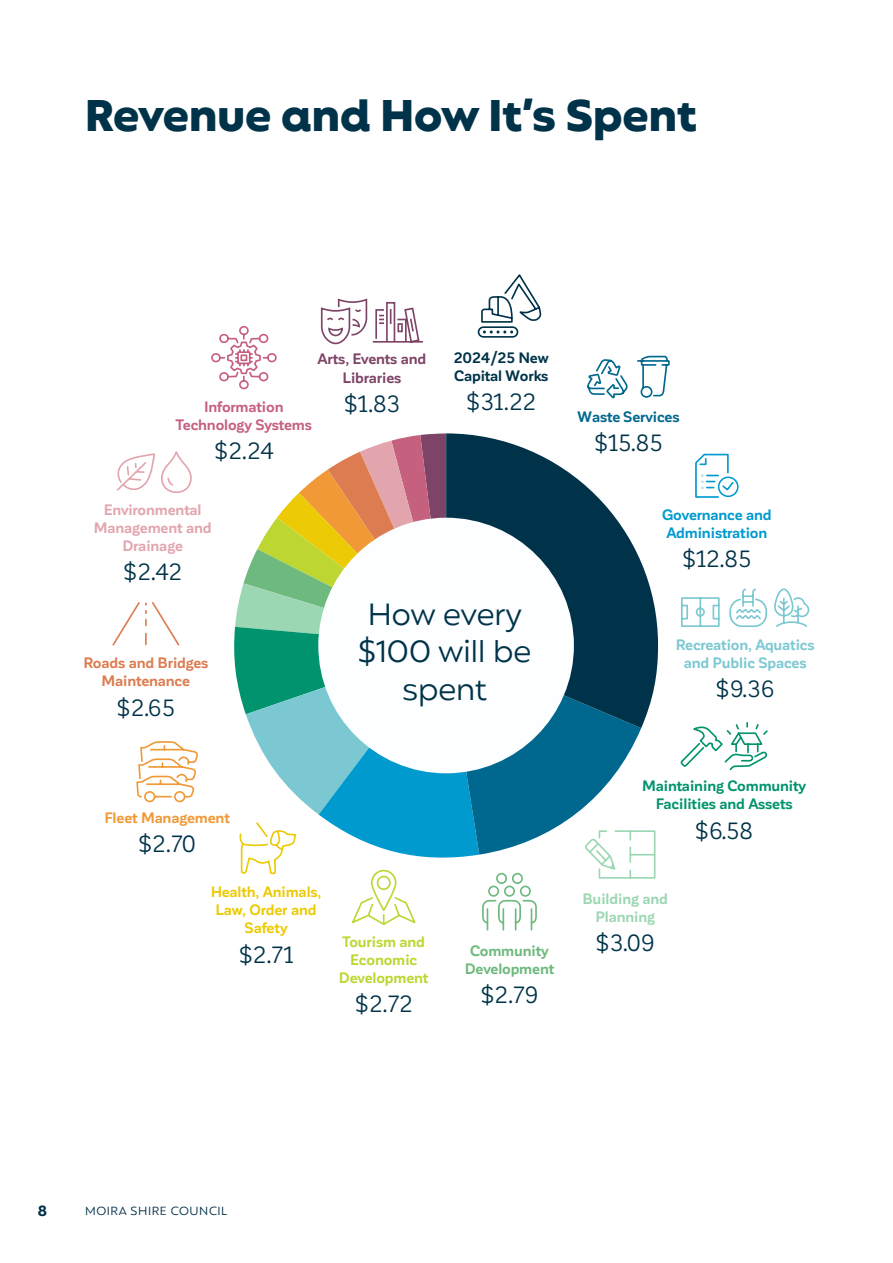
<style>
.page{position:relative;width:893px;height:1263px;background:#fff}
.page>*{position:absolute;margin:0;border:0;box-sizing:border-box;transform-origin:0 0}
.Heading_1{font:900 45px "Mangueira";letter-spacing:-.005em;color:#003349}
.Heading_1-2{font:31.2px/37.3px "Mangueira";color:#003349;text-align:center}
.t1{font:23.1px "Corporative Sans";letter-spacing:-.01em;color:#003349}
.t2{font:700 15px "Mangueira";color:#002e47}
.t3{font:700 14.85px/18.1px "Corporative Sans";letter-spacing:-.01em;color:#00936d;text-align:center}
.t4{font:700 14.85px "Corporative Sans";letter-spacing:-.01em;color:#7cc8d2}
.t5{font:700 14.85px/18.1px "Corporative Sans";letter-spacing:-.01em;color:#e2a5ad;text-align:center}
.t6{font:700 14.85px/18.1px "Corporative Sans";letter-spacing:-.01em;color:#ecca06;text-align:center}
.t7{font:700 14.85px/18.1px "Corporative Sans";letter-spacing:-.01em;color:#bdd631;text-align:center}
.t8{font:700 14.85px "Corporative Sans";letter-spacing:-.01em;color:#c6607f}
.t9{font:700 14.85px "Corporative Sans";letter-spacing:-.01em;color:#009acf}
.t10{font:700 14.85px/18.1px "Corporative Sans";letter-spacing:-.01em;color:#dc7c50;text-align:center}
.t11{font:700 14.85px/18.1px "Corporative Sans";letter-spacing:-.01em;color:#7e4467;text-align:center}
.t12{font:700 14.85px/18.1px "Corporative Sans";letter-spacing:-.01em;color:#003349}
.t13{font:700 14.85px "Corporative Sans";letter-spacing:-.01em;color:#6eb97d}
.t14{font:700 14.85px/18.1px "Corporative Sans";letter-spacing:-.01em;color:#9cd7b3;text-align:center}
.t15{font:700 14.85px "Corporative Sans";letter-spacing:-.01em;color:#f09936}
.t16{font:700 14.85px "Corporative Sans";letter-spacing:-.01em;color:#00688e}
.t17{font:12px "Mangueira";letter-spacing:.05em;color:#002e47}
</style>
<div class="page">
<svg style="left:477px;top:274px;width:64px;height:64px"></svg>
<svg style="left:587px;top:355px;width:83px;height:44px"></svg>
<svg style="left:695px;top:453px;width:44px;height:45px"></svg>
<svg style="left:681px;top:588px;width:129px;height:39px"></svg>
<svg style="left:680px;top:722px;width:88px;height:49px"></svg>
<svg style="left:112px;top:602px;width:68px;height:44px"></svg>
<svg style="left:117px;top:451px;width:75px;height:42px"></svg>
<svg style="left:234px;top:433px;width:422px;height:498px"></svg>
<svg style="left:320px;top:298px;width:103px;height:47px"></svg>
<svg style="left:211px;top:326px;width:66px;height:64px"></svg>
<svg style="left:136px;top:741px;width:62px;height:62px"></svg>
<p class="Heading_1" style="left:85px;top:86px;width:613px">Revenue and How It’s Spent</p>
<p class="t11" style="left:318px;top:350px;width:110px">Arts, Events and<br>Libraries</p>
<p class="t1" style="left:344px;top:391px;width:58px">$1.83</p>
<p class="t8" style="left:204px;top:398px;width:81px">Information</p>
<p class="t8" style="left:176px;top:417px;width:138px">Technology Systems</p>
<p class="t1" style="left:214px;top:439px;width:61px">$2.24</p>
<p class="t5" style="left:94px;top:501px;width:119px">Environmental<br>Management and<br>Drainage</p>
<p class="t1" style="left:123px;top:560px;width:61px">$2.42</p>
<p class="t12" style="left:454px;top:349px;width:96px">2024/25 New<br>Capital Works</p>
<p class="t1" style="left:466px;top:390px;width:72px">$31.22</p>
<p class="t10" style="left:83px;top:654px;width:126px">Roads and Bridges<br>Maintenance</p>
<p class="t1" style="left:117px;top:695px;width:60px">$2.65</p>
<p class="Heading_1-2" style="left:358px;top:598px;width:175px">How every $100 will be spent</p>
<p class="t16" style="left:577px;top:409px;width:103px">Waste Services</p>
<p class="t1" style="left:594px;top:431px;width:70px">$15.85</p>
<p class="t9" style="left:662px;top:507px;width:111px">Governance and</p>
<p class="t9" style="left:666px;top:525px;width:102px">Administration</p>
<p class="t1" style="left:682px;top:547px;width:71px">$12.85</p>
<p class="t4" style="left:676px;top:637px;width:140px">Recreation, Aquatics</p>
<p class="t4" style="left:684px;top:655px;width:124px">and Public Spaces</p>
<p class="t1" style="left:715px;top:677px;width:61px">$9.36</p>
<p class="t15" style="left:104px;top:810px;width:127px">Fleet Management</p>
<p class="t1" style="left:138px;top:832px;width:60px">$2.70</p>
<p class="t6" style="left:211px;top:883px;width:112px">Health, Animals,<br>Law, Order and<br>Safety</p>
<p class="t1" style="left:239px;top:942px;width:56px">$2.71</p>
<p class="t7" style="left:342px;top:932px;width:84px">Tourism and<br>Economic</p>
<p class="t7" style="left:339px;top:969px;width:91px">Development</p>
<p class="t1" style="left:355px;top:992px;width:60px">$2.72</p>
<p class="t13" style="left:470px;top:942px;width:80px">Community</p>
<p class="t13" style="left:465px;top:960px;width:91px">Development</p>
<p class="t1" style="left:480px;top:982px;width:60px">$2.79</p>
<p class="t3" style="left:642px;top:777px;width:165px">Maintaining Community<br>Facilities and Assets</p>
<p class="t1" style="left:695px;top:818px;width:60px">$6.58</p>
<p class="t14" style="left:582px;top:890px;width:87px">Building and<br>Planning</p>
<p class="t1" style="left:595px;top:931px;width:61px">$3.09</p>
<p class="t2" style="left:38px;top:1201px;width:11px">8</p>
<p class="t17" style="left:85px;top:1202px;width:144px">MOIRA SHIRE COUNCIL</p>
</div>
